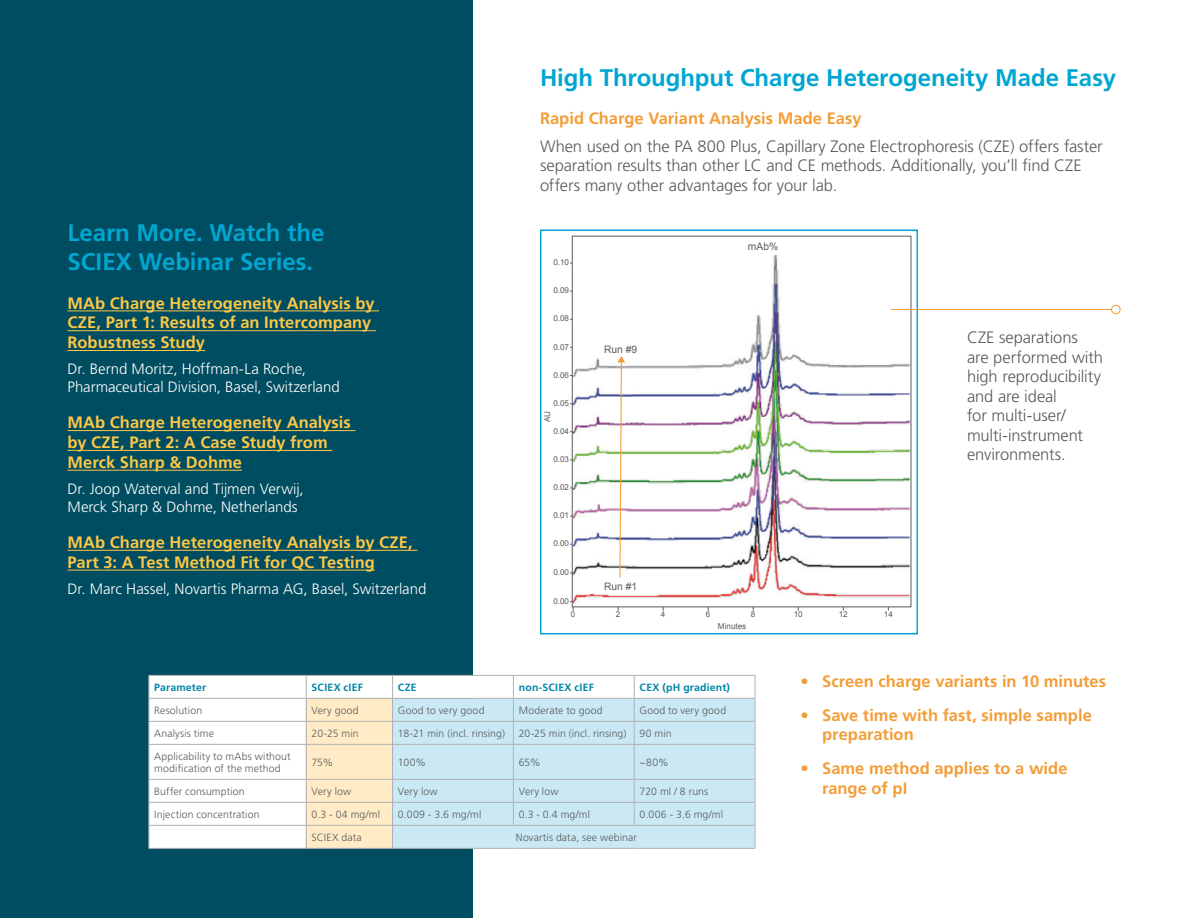
<style>
.page{position:relative;width:1188px;height:918px;background:#fff}
.page>*{position:absolute;margin:0;border:0;box-sizing:border-box;transform-origin:0 0}
.subhead{font:700 24px/28.8px "Frutiger LT Std";letter-spacing:-.005em;color:#00a6d1}
.body{font:300 16.5px/19.5px "Frutiger LT Std";letter-spacing:-.005em;color:#595a5c}
.link{font:700 16.5px/19.8px "Frutiger LT Std";color:#fdc747}
.sm_sub{font:700 16.5px/19.8px "Frutiger LT Std";color:#f39d37}
.rev_names{font:300 15px/18px "Frutiger LT Std";color:#fff}
.t1{font:300 10.5px/12px "Frutiger LT Std";letter-spacing:.01em;color:#595a5c}
.t2{font:700 10.5px "Frutiger LT Std";letter-spacing:.02em;color:#0085a8}
.t3{font:10.35px "Arial";color:#5a5a5c}
.t4{font:8.1px "Arial";color:#5a5a5c}
</style>
<div class="page">
<img style="left:569px;top:236px;width:342px;height:375px">
<svg style="left:618px;top:356px;width:7px;height:222px"></svg>
<div style="left:572px;top:236px;width:339px;height:371px;border:1px solid #5a5a5c"></div>
<svg style="left:570px;top:601px;width:4px;height:10px"></svg>
<div style="left:540px;top:229px;width:378px;height:405px;border:1px solid #00a6d1"></div>
<hr style="left:891px;top:309px;width:225px;height:1px;background:#f39d37">
<div style="left:1112px;top:305px;width:8px;height:9px;background:#fff;border-radius:50%"></div>
<div style="left:1111px;top:305px;width:10px;height:9px;border:1px solid #f39d37;border-radius:50%"></div>
<div style="left:0;top:0;width:472px;height:918px;background:#004c60"></div>
<hr style="left:68px;top:310px;width:311px;height:1px;background:#fdc747">
<hr style="left:68px;top:330px;width:308px;height:1px;background:#fdc747">
<hr style="left:68px;top:350px;width:137px;height:1px;background:#fdc747">
<hr style="left:68px;top:430px;width:288px;height:1px;background:#fdc747">
<hr style="left:68px;top:450px;width:264px;height:1px;background:#fdc747">
<hr style="left:68px;top:470px;width:174px;height:1px;background:#fdc747">
<hr style="left:68px;top:550px;width:349px;height:1px;background:#fdc747">
<hr style="left:68px;top:570px;width:307px;height:1px;background:#fdc747">
<div style="left:149px;top:676px;width:606px;height:172px;background:#fff"></div>
<div style="left:393px;top:699px;width:362px;height:149px;background:#cae9f4"></div>
<hr style="left:148px;top:675px;width:158px;height:1px;background:#b2b1b2">
<hr style="left:306px;top:675px;width:87px;height:1px;background:#b2b1b2">
<hr style="left:393px;top:675px;width:120px;height:1px;background:#b2b1b2">
<hr style="left:513px;top:675px;width:121px;height:1px;background:#b2b1b2">
<hr style="left:634px;top:675px;width:121px;height:1px;background:#b2b1b2">
<hr style="left:148px;top:698px;width:158px;height:1px;background:#b2b1b2">
<hr style="left:393px;top:698px;width:120px;height:1px;background:#b2b1b2">
<hr style="left:513px;top:698px;width:121px;height:1px;background:#b2b1b2">
<hr style="left:634px;top:698px;width:121px;height:1px;background:#b2b1b2">
<hr style="left:148px;top:721px;width:158px;height:1px;background:#b2b1b2">
<svg style="left:148px;top:676px;width:1px;height:68px"></svg>
<hr style="left:393px;top:721px;width:120px;height:1px;background:#b2b1b2">
<hr style="left:513px;top:721px;width:121px;height:1px;background:#b2b1b2">
<svg style="left:513px;top:676px;width:1px;height:68px"></svg>
<hr style="left:634px;top:721px;width:121px;height:1px;background:#b2b1b2">
<svg style="left:634px;top:676px;width:1px;height:68px"></svg>
<svg style="left:755px;top:676px;width:1px;height:68px"></svg>
<hr style="left:148px;top:744px;width:158px;height:1px;background:#b2b1b2">
<hr style="left:148px;top:745px;width:1px;height:34px;background:#b2b1b2">
<hr style="left:393px;top:744px;width:120px;height:1px;background:#b2b1b2">
<hr style="left:513px;top:744px;width:121px;height:1px;background:#b2b1b2">
<hr style="left:513px;top:745px;width:1px;height:34px;background:#b2b1b2">
<hr style="left:634px;top:744px;width:121px;height:1px;background:#b2b1b2">
<hr style="left:634px;top:745px;width:1px;height:34px;background:#b2b1b2">
<hr style="left:755px;top:745px;width:1px;height:34px;background:#b2b1b2">
<hr style="left:148px;top:779px;width:158px;height:1px;background:#b2b1b2">
<hr style="left:393px;top:779px;width:120px;height:1px;background:#b2b1b2">
<hr style="left:513px;top:779px;width:121px;height:1px;background:#b2b1b2">
<hr style="left:634px;top:779px;width:121px;height:1px;background:#b2b1b2">
<hr style="left:148px;top:802px;width:158px;height:1px;background:#b2b1b2">
<hr style="left:393px;top:802px;width:120px;height:1px;background:#b2b1b2">
<hr style="left:513px;top:802px;width:121px;height:1px;background:#b2b1b2">
<svg style="left:513px;top:780px;width:1px;height:45px"></svg>
<hr style="left:634px;top:802px;width:121px;height:1px;background:#b2b1b2">
<svg style="left:634px;top:780px;width:1px;height:45px"></svg>
<hr style="left:148px;top:825px;width:158px;height:1px;background:#b2b1b2">
<svg style="left:148px;top:780px;width:1px;height:68px"></svg>
<hr style="left:393px;top:825px;width:120px;height:1px;background:#b2b1b2">
<svg style="left:306px;top:676px;width:87px;height:172px"></svg>
<hr style="left:513px;top:825px;width:121px;height:1px;background:#b2b1b2">
<hr style="left:634px;top:825px;width:121px;height:1px;background:#b2b1b2">
<svg style="left:755px;top:780px;width:1px;height:68px"></svg>
<hr style="left:148px;top:848px;width:158px;height:1px;background:#b2b1b2">
<hr style="left:306px;top:848px;width:87px;height:1px;background:#b2b1b2">
<hr style="left:393px;top:848px;width:120px;height:1px;background:#b2b1b2">
<hr style="left:513px;top:848px;width:121px;height:1px;background:#b2b1b2">
<hr style="left:634px;top:848px;width:121px;height:1px;background:#b2b1b2">
<p class="subhead" style="left:68px;top:219px;width:258px">Learn More. Watch the<br>SCIEX Webinar Series.</p>
<p class="link" style="left:68px;top:293px;width:309px">MAb Charge Heterogeneity Analysis by<br>CZE, Part 1: Results of an Intercompany<br>Robustness Study</p>
<p class="rev_names" style="left:68px;top:360px;width:274px">Dr. Bernd Moritz, Hoffman-La Roche,<br>Pharmaceutical Division, Basel, Switzerland</p>
<p class="link" style="left:68px;top:413px;width:285px">MAb Charge Heterogeneity Analysis by CZE, Part 2: A Case Study from<br>Merck Sharp &amp; Dohme</p>
<p class="rev_names" style="left:68px;top:480px;width:238px">Dr. Joop Waterval and Tijmen Verwij,<br>Merck Sharp &amp; Dohme, Netherlands</p>
<p class="link" style="left:68px;top:532px;width:347px">MAb Charge Heterogeneity Analysis by CZE,<br>Part 3: A Test Method Fit for QC Testing</p>
<p class="rev_names" style="left:68px;top:580px;width:360px">Dr. Marc Hassel, Novartis Pharma AG, Basel, Switzerland</p>
<p class="subhead" style="left:540px;top:63px;width:578px">High Throughput Charge Heterogeneity Made Easy</p>
<p class="sm_sub" style="left:540px;top:109px;width:323px">Rapid Charge Variant Analysis Made Easy</p>
<p class="body" style="left:540px;top:137px;width:564px">When used on the PA 800 Plus, Capillary Zone Electrophoresis (CZE) offers faster separation results than other LC and CE methods. Additionally, you’ll find CZE offers many other advantages for your lab.</p>
<p class="t4" style="left:553px;top:257px;width:17px">0.10</p>
<p class="t4" style="left:553px;top:285px;width:17px">0.09</p>
<p class="t4" style="left:553px;top:313px;width:17px">0.08</p>
<p class="t4" style="left:553px;top:341px;width:17px">0.07</p>
<p class="t4" style="left:553px;top:370px;width:17px">0.06</p>
<p class="t4" style="left:553px;top:398px;width:17px">0.05</p>
<p class="t4" style="left:542px;top:422px;width:13px;rotate:-90deg">AU</p>
<p class="t4" style="left:553px;top:426px;width:17px">0.04</p>
<p class="t4" style="left:553px;top:454px;width:17px">0.03</p>
<p class="t4" style="left:553px;top:482px;width:17px">0.02</p>
<p class="t4" style="left:553px;top:510px;width:17px">0.01</p>
<p class="t4" style="left:553px;top:538px;width:17px">0.00</p>
<p class="t4" style="left:553px;top:567px;width:17px">0.00</p>
<p class="t4" style="left:553px;top:596px;width:17px">0.00</p>
<p class="t3" style="left:604px;top:342px;width:35px">Run #9</p>
<p class="t3" style="left:604px;top:579px;width:35px">Run #1</p>
<p class="t3" style="left:748px;top:239px;width:32px">mAb%</p>
<p class="t4" style="left:571px;top:609px;width:6px">0</p>
<p class="t4" style="left:616px;top:609px;width:6px">2</p>
<p class="t4" style="left:661px;top:609px;width:6px">4</p>
<p class="t4" style="left:706px;top:609px;width:6px">6</p>
<p class="t4" style="left:751px;top:609px;width:6px">8</p>
<p class="t4" style="left:794px;top:609px;width:10px">10</p>
<p class="t4" style="left:839px;top:609px;width:10px">12</p>
<p class="t4" style="left:884px;top:609px;width:10px">14</p>
<p class="t4" style="left:718px;top:621px;width:30px">Minutes</p>
<p class="body" style="left:967px;top:328px;width:137px">CZE separations are performed with high reproducibility and are ideal<br>for multi-user/ multi-instrument environments.</p>
<p class="t2" style="left:154px;top:681px;width:54px">Parameter</p>
<p class="t2" style="left:312px;top:681px;width:53px">SCIEX cIEF</p>
<p class="t2" style="left:398px;top:681px;width:20px">CZE</p>
<p class="t2" style="left:519px;top:681px;width:77px">non-SCIEX cIEF</p>
<p class="t2" style="left:640px;top:681px;width:92px">CEX (pH gradient)</p>
<p class="t1" style="left:154px;top:704px;width:49px">Resolution</p>
<p class="t1" style="left:312px;top:704px;width:49px">Very good</p>
<p class="t1" style="left:398px;top:704px;width:88px">Good to very good</p>
<p class="t1" style="left:519px;top:704px;width:85px">Moderate to good</p>
<p class="t1" style="left:640px;top:704px;width:88px">Good to very good</p>
<p class="t1" style="left:154px;top:727px;width:61px">Analysis time</p>
<p class="t1" style="left:312px;top:727px;width:49px">20-25 min</p>
<p class="t1" style="left:398px;top:727px;width:108px">18-21 min (incl. rinsing)</p>
<p class="t1" style="left:519px;top:727px;width:109px">20-25 min (incl. rinsing)</p>
<p class="t1" style="left:640px;top:727px;width:34px">90 min</p>
<p class="t1" style="left:154px;top:750px;width:138px">Applicability to mAbs without modification of the method</p>
<p class="t1" style="left:312px;top:756px;width:23px">75%</p>
<p class="t1" style="left:398px;top:756px;width:30px">100%</p>
<p class="t1" style="left:519px;top:756px;width:23px">65%</p>
<p class="t1" style="left:640px;top:756px;width:31px">~80%</p>
<p class="t1" style="left:154px;top:785px;width:92px">Buffer consumption</p>
<p class="t1" style="left:312px;top:785px;width:41px">Very low</p>
<p class="t1" style="left:398px;top:785px;width:41px">Very low</p>
<p class="t1" style="left:519px;top:785px;width:41px">Very low</p>
<p class="t1" style="left:640px;top:785px;width:70px">720 ml / 8 runs</p>
<p class="t1" style="left:154px;top:808px;width:107px">Injection concentration</p>
<p class="t1" style="left:312px;top:808px;width:70px">0.3 - 04 mg/ml</p>
<p class="t1" style="left:398px;top:808px;width:85px">0.009 - 3.6 mg/ml</p>
<p class="t1" style="left:519px;top:808px;width:73px">0.3 - 0.4 mg/ml</p>
<p class="t1" style="left:640px;top:808px;width:85px">0.006 - 3.6 mg/ml</p>
<p class="t1" style="left:312px;top:831px;width:52px">SCIEX data</p>
<p class="t1" style="left:516px;top:831px;width:123px">Novartis data, see webinar</p>
<p class="sm_sub" style="left:801px;top:672px;width:307px">• Screen charge variants in 10 minutes</p>
<p class="sm_sub" style="left:822px;top:705px;width:271px;text-indent:-22px">• Save time with fast, simple sample preparation</p>
<p class="sm_sub" style="left:822px;top:758px;width:247px;text-indent:-22px">• Same method applies to a wide range of pI</p>
</div>
